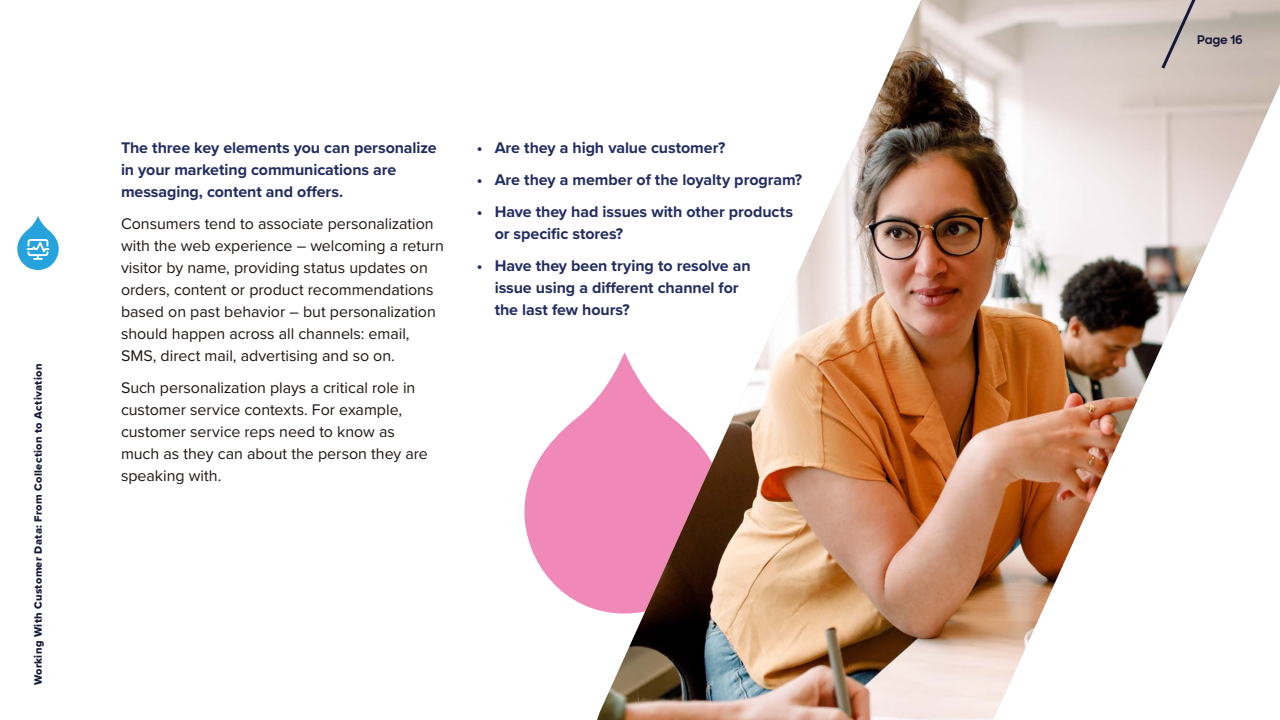
<style>
.page{position:relative;width:1280px;height:720px;background:#fff}
.page>*{position:absolute;margin:0;border:0;box-sizing:border-box;transform-origin:0 0}
.t1{font:16px/22px "Proxima Nova";letter-spacing:-.005em;color:#1e1815}
.t2{font:700 16px/22px "Proxima Nova";letter-spacing:-.005em;color:#232d61}
.t3{font:700 12px "Sharp Sans";letter-spacing:-.02em;color:#141938}
.t4{font:11px "Proxima Nova Extrabld";letter-spacing:.03em;color:#141938}
</style>
<div class="page">
<svg style="left:524px;top:412px;width:60px;height:193px;fill:#f089b7"></svg>
<img style="left:597px;top:0;width:683px;height:720px">
<svg style="left:17px;top:216px;width:42px;height:54px"></svg>
<svg style="left:1159px;top:0;width:41px;height:72px;background:#c0b5b0"></svg>
<p class="t4" style="left:30px;top:685px;width:323px;rotate:-90deg">Working With Customer Data: From Collection to Activation</p>
<p class="t2" style="left:121px;top:136px;width:317px">The three key elements you can personalize in your marketing communications are messaging, content and offers.</p>
<p class="t1" style="left:121px;top:212px;width:324px">Consumers tend to associate personalization with the web experience – welcoming a return visitor by name, providing status updates on orders, content or product recommendations based on past behavior – but personalization should happen across all channels: email, SMS, direct mail, advertising and so on.</p>
<p class="t1" style="left:121px;top:376px;width:308px">Such personalization plays a critical role in customer service contexts. For example, customer service reps need to know as much as they can about the person they are speaking with.</p>
<p class="t2" style="left:477px;top:136px;width:250px">• Are they a high value customer?</p>
<p class="t2" style="left:477px;top:168px;width:327px">• Are they a member of the loyalty program?</p>
<p class="t2" style="left:495px;top:200px;width:300px;text-indent:-18px">• Have they had issues with other products or specific stores?</p>
<p class="t2" style="left:495px;top:254px;width:257px;text-indent:-18px">• Have they been trying to resolve an issue using a different channel for the last few hours?</p>
<p class="t3" style="left:1197px;top:31px;width:47px">Page 16</p>
</div>
